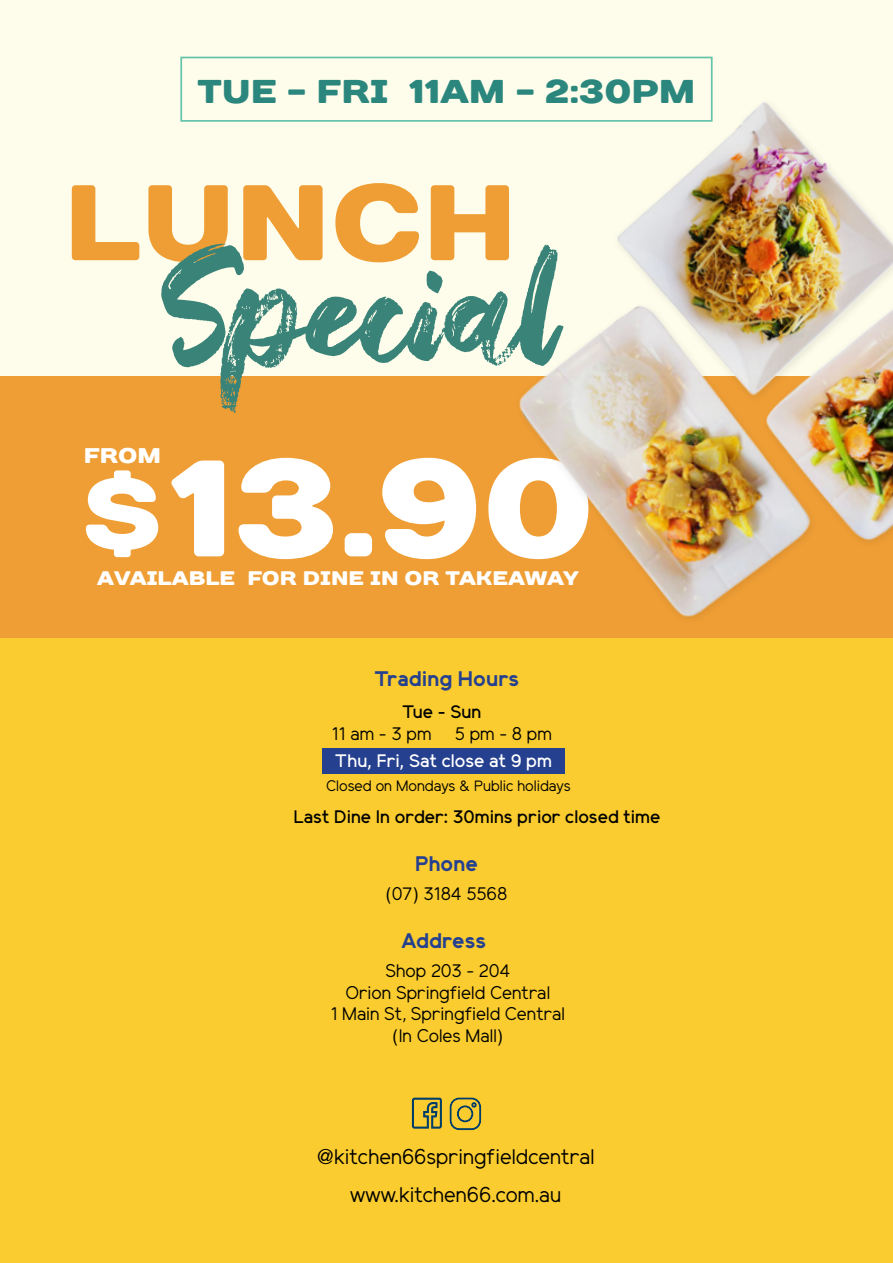
<style>
.page{position:relative;width:893px;height:1263px;background:#fff}
.page>*{position:absolute;margin:0;border:0;box-sizing:border-box;transform-origin:0 0}
.t1{font:154.95px "Hey October";color:#3a8378}
.t2{font:900 136.95px "Days Sans";color:#fff}
.t3{font:900 107.1px "Days Sans";color:#ef9e35}
.t4{font:900 98.55px "Days Sans";color:#fff}
.t5{font:900 33px "Days Sans";color:#2b877d}
.t6{font:900 21.3px "Days Sans";color:#fff}
.t7{font:21px/38px "Elliot Sans";color:#000;text-align:center}
.t8{font:700 21px "Elliot Sans";color:#25408f}
.t9{font:900 19.65px "Days Sans";color:#fff}
.t10{font:18px/21.6px "Elliot Sans";color:#000;text-align:center}
.t11{font:500 18px "Elliot Sans";color:#000}
.t12{font:500 18px "Elliot Sans";color:#fff}
.t13{font:15px "Elliot Sans";color:#000}
</style>
<div class="page">
<div style="left:0;top:0;width:893px;height:671px;background:#fefdeb"></div>
<div style="left:0;top:638px;width:893px;height:625px;background:#facc30"></div>
<div style="left:322px;top:748px;width:243px;height:26px;background:#25408f"></div>
<div style="left:180px;top:57px;width:533px;height:65px;border:2px solid #64c4ab"></div>
<div style="left:0;top:377px;width:893px;height:261px;background:#ef9e35"></div>
<svg style="left:411px;top:1097px;width:31px;height:32px"></svg>
<svg style="left:449px;top:1097px;width:33px;height:33px"></svg>
<img style="left:493px;top:83px;width:400px;height:535px">
<h3 class="t5" style="left:197px;top:70px;width:500px">TUE - FRI 11AM - 2:30PM</h3>
<h3 class="t3" style="left:64px;top:154px;width:455px">LUNCH</h3>
<h1 class="t1" style="left:161px;top:221px;width:398px">Special</h1>
<p class="t6" style="left:84px;top:442px;width:79px">FROM</p>
<h3 class="t4" style="left:83px;top:451px;width:80px">$</h3>
<h2 class="t2" style="left:169px;top:421px;width:427px">13.90</h2>
<p class="t9" style="left:97px;top:566px;width:483px">AVAILABLE FOR DINE IN OR TAKEAWAY</p>
<p class="t8" style="left:374px;top:670px;width:147px">Trading Hours</p>
<p class="t11" style="left:402px;top:704px;width:81px">Tue - Sun</p>
<p class="t10" style="left:331px;top:725px;width:102px">11 am - 3 pm</p>
<p class="t10" style="left:455px;top:725px;width:99px">5 pm - 8 pm</p>
<p class="t12" style="left:335px;top:753px;width:219px">Thu, Fri, Sat close at 9 pm</p>
<p class="t13" style="left:326px;top:779px;width:246px">Closed on Mondays &amp; Public holidays</p>
<p class="t11" style="left:293px;top:809px;width:369px">Last Dine In order: 30mins prior closed time</p>
<p class="t8" style="left:415px;top:855px;width:64px">Phone</p>
<p class="t10" style="left:385px;top:885px;width:123px">(07) 3184 5568</p>
<p class="t8" style="left:401px;top:931px;width:86px">Address</p>
<p class="t10" style="left:330px;top:962px;width:236px">Shop 203 - 204<br>Orion Springfield Central<br>1 Main St, Springfield Central (In Coles Mall)</p>
<p class="t7" style="left:317px;top:1140px;width:279px">@kitchen66springfieldcentral www.kitchen66.com.au</p>
</div>
